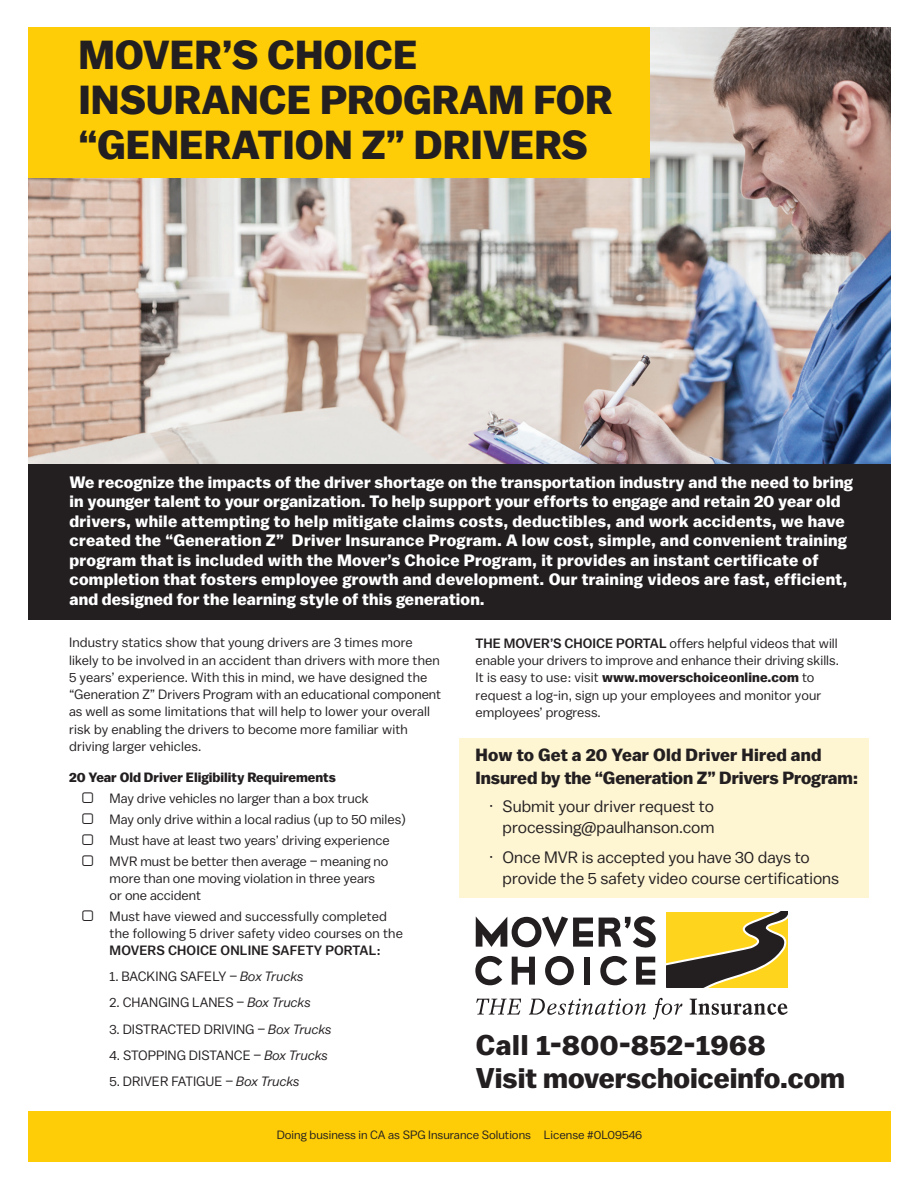
<style>
.page{position:relative;width:918px;height:1188px;background:#fff}
.page>*{position:absolute;margin:0;border:0;box-sizing:border-box;transform-origin:0 0}
.t1{font:700 40.5px/45px "Balto";color:#231f20}
.t2{font:700 28.5px/32.7px "Balto";color:#231f20}
.t3{font:700 17.7px/22.5px "Balto";letter-spacing:-.005em;color:#231f20}
.t4{font:700 16.5px/19.5px "Balto";letter-spacing:.015em;color:#fff}
.t5{font:16.5px/21px "Balto";color:#231f20;text-align:right}
.t6{font:13.5px/17.2px "Balto";color:#231f20}
.t7{font:700 13.5px "Balto";color:#231f20}
.t8{font:500 13.5px "Balto";letter-spacing:.01em;color:#231f20}
.t9{font:12px "Balto";color:#231f20}
.s1{font-style:italic}
.s2{font-weight:500}
.s3{font-weight:700}
</style>
<div class="page">
<img style="left:28px;top:27px;width:862px;height:437px">
<div style="left:460px;top:738px;width:409px;height:160px;background:#fef5d3"></div>
<div style="left:28px;top:27px;width:622px;height:151px;background:#fecd08"></div>
<div style="left:28px;top:464px;width:863px;height:156px;background:#231f20"></div>
<div style="left:29px;top:1111px;width:862px;height:50px;background:#fecd08"></div>
<svg style="left:666px;top:912px;width:122px;height:75px;background:#ac932d"></svg>
<svg style="left:476px;top:999px;width:45px;height:16px"></svg>
<svg style="left:529px;top:999px;width:117px;height:16px"></svg>
<svg style="left:653px;top:998px;width:29px;height:22px"></svg>
<svg style="left:690px;top:999px;width:98px;height:16px"></svg>
<svg style="left:476px;top:916px;width:117px;height:31px"></svg>
<svg style="left:599px;top:916px;width:57px;height:32px"></svg>
<svg style="left:475px;top:956px;width:27px;height:29px"></svg>
<svg style="left:512px;top:957px;width:23px;height:28px"></svg>
<svg style="left:545px;top:956px;width:29px;height:29px"></svg>
<div style="left:584px;top:957px;width:6px;height:28px;background:#231f20"></div>
<svg style="left:600px;top:956px;width:27px;height:29px"></svg>
<svg style="left:636px;top:957px;width:19px;height:28px"></svg>
<h1 class="t1" style="left:78px;top:32px;width:536px">MOVER’S CHOICE<br>INSURANCE PROGRAM FOR “GENERATION Z” DRIVERS</h1>
<p class="t4" style="left:69px;top:472px;width:785px">We recognize the impacts of the driver shortage on the transportation industry and the need to bring in younger talent to your organization. To help support your efforts to engage and retain 20 year old drivers, while attempting to help mitigate claims costs, deductibles, and work accidents, we have created the “Generation Z” Driver Insurance Program. A low cost, simple, and convenient training program that is included with the Mover’s Choice Program, it provides an instant certificate of completion that fosters employee growth and development. Our training videos are fast, efficient, and designed for the learning style of this generation.</p>
<p class="t6" style="left:69px;top:634px;width:374px">Industry statics show that young drivers are 3 times more likely to be involved in an accident than drivers with more then 5 years’ experience. With this in mind, we have designed the “Generation Z” Drivers Program with an educational component as well as some limitations that will help to lower your overall risk by enabling the drivers to become more familiar with driving larger vehicles.</p>
<p class="t7" style="left:69px;top:769px;width:268px">20 Year Old Driver Eligibility Requirements</p>
<p class="t6" style="left:110px;top:787px;width:298px;line-height:21px">May drive vehicles no larger than a box truck<br>May only drive within a local radius (up to 50 miles)<br>Must have at least two years’ driving experience MVR must be better then average – meaning no</p>
<p class="t6" style="left:110px;top:869px;width:267px">more than one moving violation in three years or one accident</p>
<p class="t6" style="left:110px;top:907px;width:295px">Must have viewed and successfully completed the following 5 driver safety video courses on the</p>
<p class="t8" style="left:110px;top:942px;width:272px">MOVERS CHOICE ONLINE SAFETY PORTAL:</p>
<p class="t6" style="left:110px;top:967px;width:196px">1. BACKING SAFELY – <span class="s1">Box Trucks</span></p>
<p class="t6" style="left:110px;top:994px;width:203px">2. CHANGING LANES – <span class="s1">Box Trucks</span></p>
<p class="t6" style="left:110px;top:1020px;width:224px">3. DISTRACTED DRIVING – <span class="s1">Box Trucks</span></p>
<p class="t6" style="left:110px;top:1046px;width:220px">4. STOPPING DISTANCE – <span class="s1">Box Trucks</span></p>
<p class="t6" style="left:110px;top:1072px;width:192px">5. DRIVER FATIGUE – <span class="s1">Box Trucks</span></p>
<p class="t6" style="left:476px;top:634px;width:365px"><span class="s2">THE MOVER’S CHOICE PORTAL</span> offers helpful videos that will enable your drivers to improve and enhance their driving skills.<br>It is easy to use: visit <span class="s3">www.moverschoiceonline.com</span> to request a log-in, sign up your employees and monitor your employees’ progress.</p>
<h3 class="t3" style="left:476px;top:743px;width:384px">How to Get a 20 Year Old Driver Hired and<br>Insured by the “Generation Z” Drivers Program:</h3>
<p class="t5" style="left:489px;top:795px;width:227px">· Submit your driver request to processing@paulhanson.com</p>
<p class="t5" style="left:503px;top:846px;width:338px;text-align:left;text-indent:-13px">· Once MVR is accepted you have 30 days to provide the 5 safety video course certifications</p>
<h2 class="t2" style="left:476px;top:1029px;width:371px">Call 1-800-852-1968<br>Visit moverschoiceinfo.com</h2>
<p class="t9" style="left:277px;top:1127px;width:367px">Doing business in CA as SPG Insurance Solutions License #0L09546</p>
</div>
